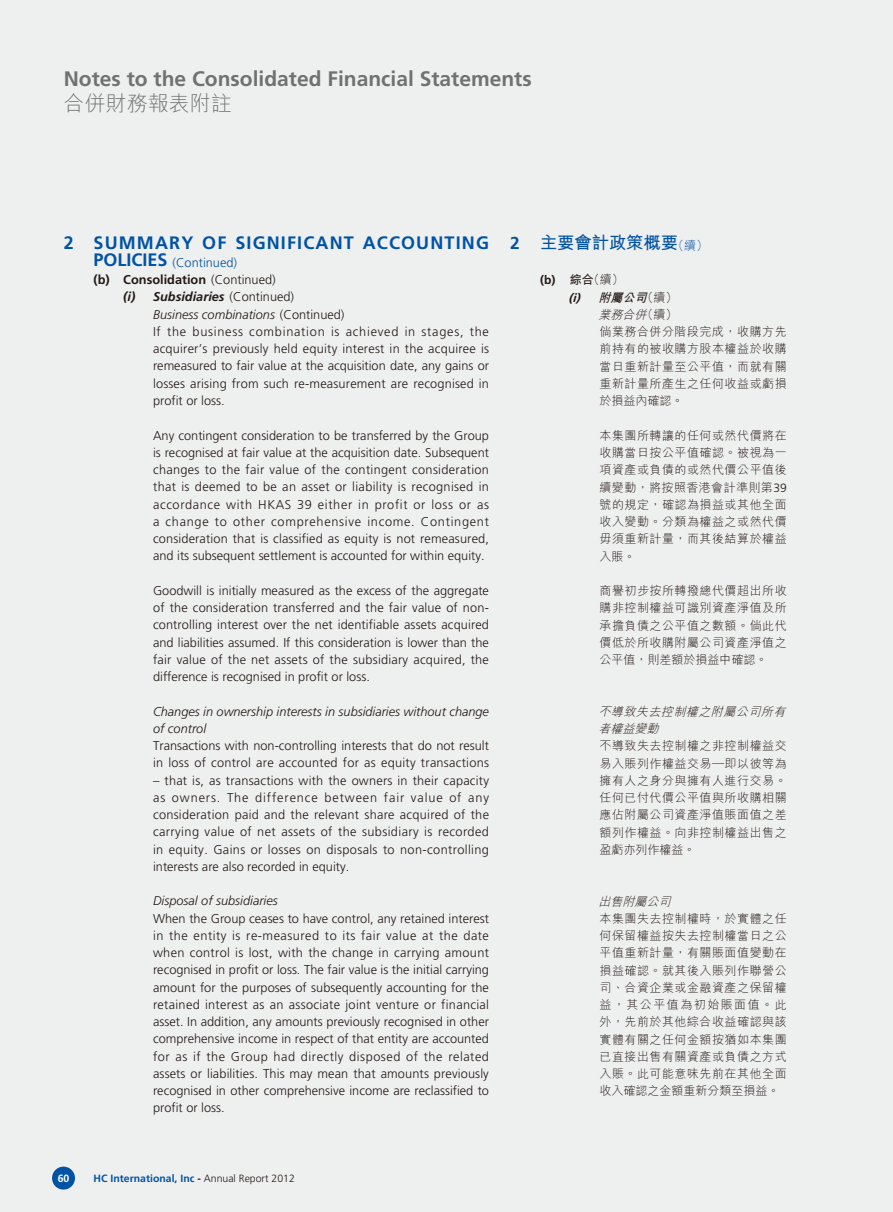
<style>
.page{position:relative;width:893px;height:1212px;background:#eeefef}
.page>*{position:absolute;margin:0;border:0;box-sizing:border-box;transform-origin:0 0}
.t1{font:700 21px "Frutiger LT Std";color:#717171}
.t2{font:21px "M Hei HK Light E Ten B5 H";color:#717171}
.t3{font:700 18px "Frutiger LT Std";letter-spacing:.065em;color:#0053a4}
.t4{font:17.25px "M Hei HK Bold E Ten B5 H";color:#0053a4}
.t5{font:300 12.75px/17.2px "Frutiger LT Std";color:#231916;text-align:justify}
.t6{font:italic 300 12.75px/17.2px "Frutiger LT Std";color:#231916}
.t7{font:300 12.75px "Frutiger LT Std";letter-spacing:.02em;color:#231916}
.t8{font:300 12.75px "Frutiger LT Std";letter-spacing:.06em;color:#231916}
.t9{font:700 12.75px "Frutiger LT Std";color:#231916}
.t10{font:italic 700 12.75px "Frutiger LT Std";color:#231916}
.t11{font:300 12.75px "Frutiger LT Std";color:#0053a4}
.t12{font:12px/17.2px "M Hei HK Light E Ten B5 H";letter-spacing:.04em;color:#231916;text-align:justify}
.t13{font:italic 12px/17.2px "M Hei HK Light E Ten B5 H";color:#231916}
.t14{font:italic 12px "M Hei HK Bold E Ten B5 H";color:#231916}
.t15{font:700 12px "Frutiger LT Std";color:#231916}
.t16{font:700 10.5px "Frutiger LT Std";color:#0053a4}
.t17{font:700 10.5px "Frutiger LT Std";color:#fff}
.s1{font-weight:700;font-size:18px}
.s2{font-weight:300}
.s3{font-weight:300;font-style:normal}
.s4{font-style:normal}
.s5{font-family:"Frutiger LT Std";font-weight:700}
.s6{font-family:"M Hei HK Light E Ten B5 H";font-size:12px}
.s7{font-family:"M Hei HK Bold E Ten B5 H";font-weight:400}
.s8{font-family:"M Hei HK Light E Ten B5 H";font-weight:400}
.s9{font-family:"M Hei HK Light E Ten B5 H";font-style:normal}
.s10{font-style:italic}
.s11{font-family:"Frutiger LT Std";font-weight:300}
.s12{color:#231916}
.s13{font-weight:300;color:#231916}
</style>
<div class="page">
<div style="left:52px;top:1166px;width:23px;height:23px;background:#0053a4;border-radius:50%"></div>
<h1 class="t1" style="left:64px;top:69px;width:469px">Notes to the Consolidated Financial Statements</h1>
<h1 class="t2" style="left:64px;top:95px;width:169px">合併財務報表附註</h1>
<h2 class="t3" style="left:64px;top:234px;width:427px">2 SUMMARY OF SIGNIFICANT ACCOUNTING</h2>
<p class="t11" style="left:94px;top:256px;width:145px"><span class="s1">POLICIES</span> (Continued)</p>
<p class="t9" style="left:94px;top:274px;width:184px">(b) Consolidation <span class="s2">(Continued)</span></p>
<p class="t10" style="left:123px;top:291px;width:172px">(i) Subsidiaries <span class="s3">(Continued)</span></p>
<p class="t6" style="left:153px;top:306px;width:193px">Business combinations <span class="s4">(Continued)</span></p>
<p class="t8" style="left:153px;top:325px;width:337px">If the business combination is achieved in stages, the</p>
<p class="t7" style="left:153px;top:343px;width:337px">acquirer’s previously held equity interest in the acquiree is</p>
<p class="t5" style="left:153px;top:358px;width:337px">remeasured to fair value at the acquisition date, any gains or</p>
<p class="t5" style="left:153px;top:375px;width:337px">losses arising from such re-measurement are recognised in</p>
<p class="t5" style="left:153px;top:393px;width:73px">profit or loss.</p>
<p class="t5" style="left:153px;top:427px;width:337px">Any contingent consideration to be transferred by the Group is recognised at fair value at the acquisition date. Subsequent changes to the fair value of the contingent consideration that is deemed to be an asset or liability is recognised in accordance with HKAS 39 either in profit or loss or as a change to other comprehensive income. Contingent consideration that is classified as equity is not remeasured, and its subsequent settlement is accounted for within equity.</p>
<p class="t5" style="left:153px;top:582px;width:337px">Goodwill is initially measured as the excess of the aggregate of the consideration transferred and the fair value of non&shy;controlling interest over the net identifiable assets acquired and liabilities assumed. If this consideration is lower than the fair value of the net assets of the subsidiary acquired, the difference is recognised in profit or loss.</p>
<p class="t6" style="left:153px;top:703px;width:337px">Changes in ownership interests in subsidiaries without change of control</p>
<p class="t5" style="left:153px;top:738px;width:337px">Transactions with non-controlling interests that do not result in loss of control are accounted for as equity transactions</p>
<p class="t5" style="left:153px;top:772px;width:337px">– that is, as transactions with the owners in their capacity as owners. The difference between fair value of any consideration paid and the relevant share acquired of the carrying value of net assets of the subsidiary is recorded in equity. Gains or losses on disposals to non-controlling interests are also recorded in equity.</p>
<p class="t6" style="left:153px;top:893px;width:126px">Disposal of subsidiaries</p>
<p class="t5" style="left:153px;top:910px;width:337px">When the Group ceases to have control, any retained interest in the entity is re-measured to its fair value at the date when control is lost, with the change in carrying amount recognised in profit or loss. The fair value is the initial carrying amount for the purposes of subsequently accounting for the retained interest as an associate joint venture or financial asset. In addition, any amounts previously recognised in other comprehensive income in respect of that entity are accounted for as if the Group had directly disposed of the related assets or liabilities. This may mean that amounts previously recognised in other comprehensive income are reclassified to profit or loss.</p>
<h3 class="t4" style="left:510px;top:236px;width:199px"><span class="s5">2</span> 主要會計政策概要<span class="s6">（續）</span></h3>
<p class="t15" style="left:540px;top:274px;width:85px">(b) <span class="s7">綜合</span><span class="s8">（續）</span></p>
<p class="t14" style="left:569px;top:293px;width:110px"><span class="s5">(i)</span> 附屬公司<span class="s9">（續）</span></p>
<p class="t12" style="left:598px;top:307px;width:190px;text-align:left"><span class="s10">業務合併</span>（續）<br>倘業務合併分階段完成，收購方先前持有的被收購方股本權益於收購當日重新計量至公平值，而就有關重新計量所產生之任何收益或虧損於損益內確認。</p>
<p class="t12" style="left:600px;top:428px;width:189px">本集團所轉讓的任何或然代價將在收購當日按公平值確認。被視為一項資產或負債的或然代價公平值後續變動，將按照香港會計準則第<span class="s11">39</span>號的規定，確認為損益或其他全面收入變動。分類為權益之或然代價毋須重新計量，而其後結算於權益入賬。</p>
<p class="t12" style="left:600px;top:583px;width:189px">商譽初步按所轉撥總代價超出所收購非控制權益可識別資產淨值及所承擔負債之公平值之數額。倘此代價低於所收購附屬公司資產淨值之公平值，則差額於損益中確認。</p>
<p class="t13" style="left:598px;top:704px;width:192px">不導致失去控制權之附屬公司所有者權益變動</p>
<p class="t12" style="left:600px;top:739px;width:189px">不導致失去控制權之非控制權益交易入賬列作權益交易─即以彼等為擁有人之身分與擁有人進行交易。任何已付代價公平值與所收購相關應佔附屬公司資產淨值賬面值之差額列作權益。向非控制權益出售之盈虧亦列作權益。</p>
<p class="t13" style="left:598px;top:894px;width:77px">出售附屬公司</p>
<p class="t12" style="left:600px;top:911px;width:189px">本集團失去控制權時，於實體之任何保留權益按失去控制權當日之公平值重新計量，有關賬面值變動在損益確認。就其後入賬列作聯營公司、合資企業或金融資產之保留權益，其公平值為初始賬面值。此外，先前於其他綜合收益確認與該實體有關之任何金額按猶如本集團已直接出售有關資產或負債之方式入賬。此可能意味先前在其他全面收入確認之金額重新分類至損益。</p>
<p class="t17" style="left:58px;top:1173px;width:13px">60</p>
<p class="t16" style="left:94px;top:1173px;width:203px">HC International, Inc <span class="s12">-</span> <span class="s13">Annual Report 2012</span></p>
</div>
